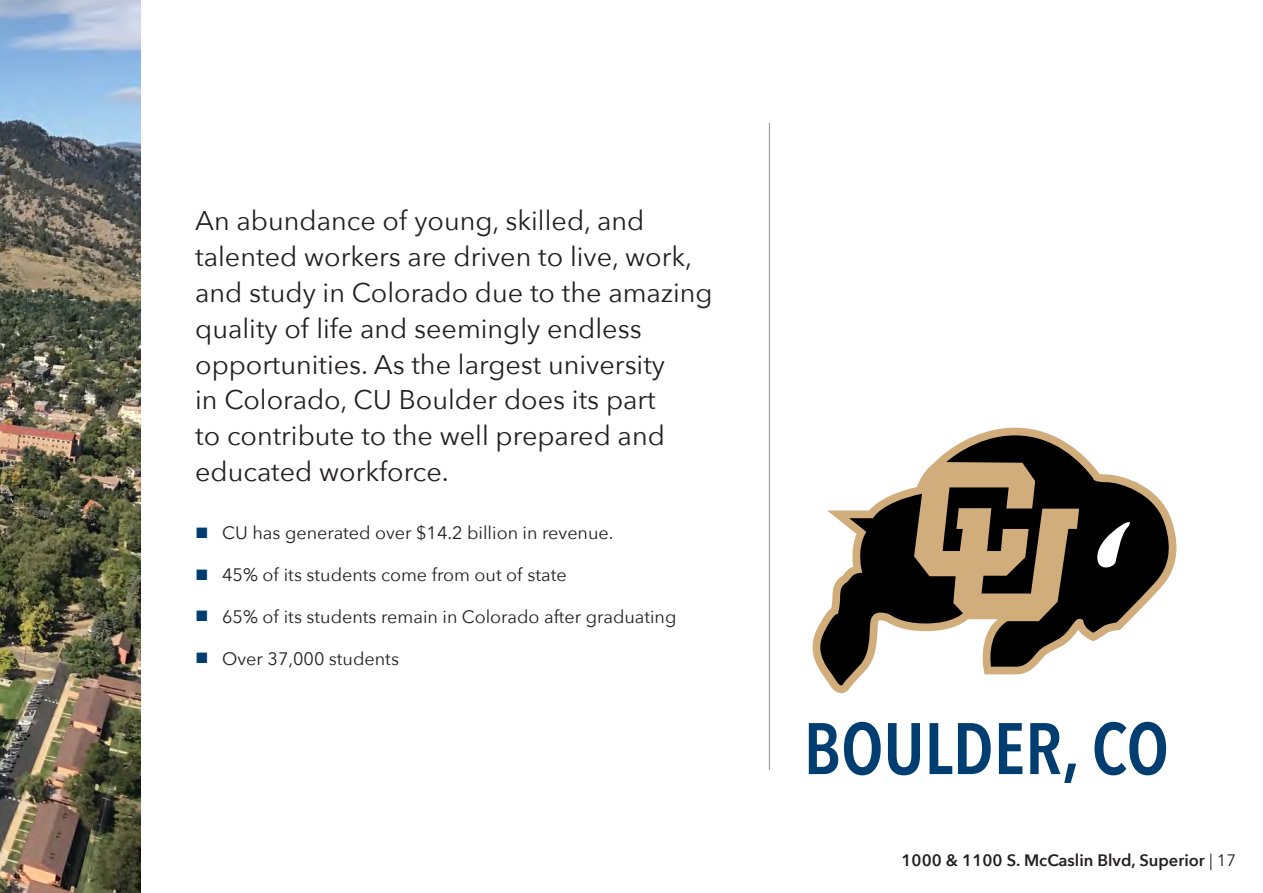
<style>
.page{position:relative;width:1263px;height:893px;background:#fff}
.page>*{position:absolute;margin:0;border:0;box-sizing:border-box;transform-origin:0 0}
.t1{font:600 72px "Avenir Next Condensed";color:#003d71}
.t2{font:27px/36px "Avenir Next";color:#231f20}
.t3{font:18px "Avenir Next";color:#231f20}
.t4{font:600 16.5px "Avenir Next";color:#231f20}
.s1{font-family:"Arial";font-weight:700;font-size:22.5px;color:#003d71}
.s2{font-weight:400}
</style>
<div class="page">
<hr style="left:769px;top:123px;width:1px;height:647px;background:#939598">
<img style="left:0;top:0;width:140px;height:893px">
<svg style="left:812px;top:428px;width:364px;height:266px"></svg>
<svg style="left:813px;top:494px;width:150px;height:196px"></svg>
<svg style="left:942px;top:435px;width:232px;height:232px"></svg>
<svg style="left:1095px;top:521px;width:38px;height:51px"></svg>
<p class="t2" style="left:195px;top:201px;width:519px">An abundance of young, skilled, and talented workers are driven to live, work, and study in Colorado due to the amazing quality of life and seemingly endless opportunities. As the largest university<br>in Colorado, CU Boulder does its part<br>to contribute to the well prepared and educated workforce.</p>
<p class="t3" style="left:195px;top:518px;width:420px"><span class="s1">■</span> CU has generated over $14.2 billion in revenue.</p>
<p class="t3" style="left:195px;top:559px;width:373px"><span class="s1">■</span> 45% of its students come from out of state</p>
<p class="t3" style="left:195px;top:601px;width:483px"><span class="s1">■</span> 65% of its students remain in Colorado after graduating</p>
<p class="t3" style="left:195px;top:643px;width:205px"><span class="s1">■</span> Over 37,000 students</p>
<p class="t1" style="left:804px;top:687px;width:367px">BOULDER, CO</p>
<p class="t4" style="left:901px;top:846px;width:336px">1000 &amp; 1100 S. McCaslin Blvd, Superior <span class="s2">| 17</span></p>
</div>
